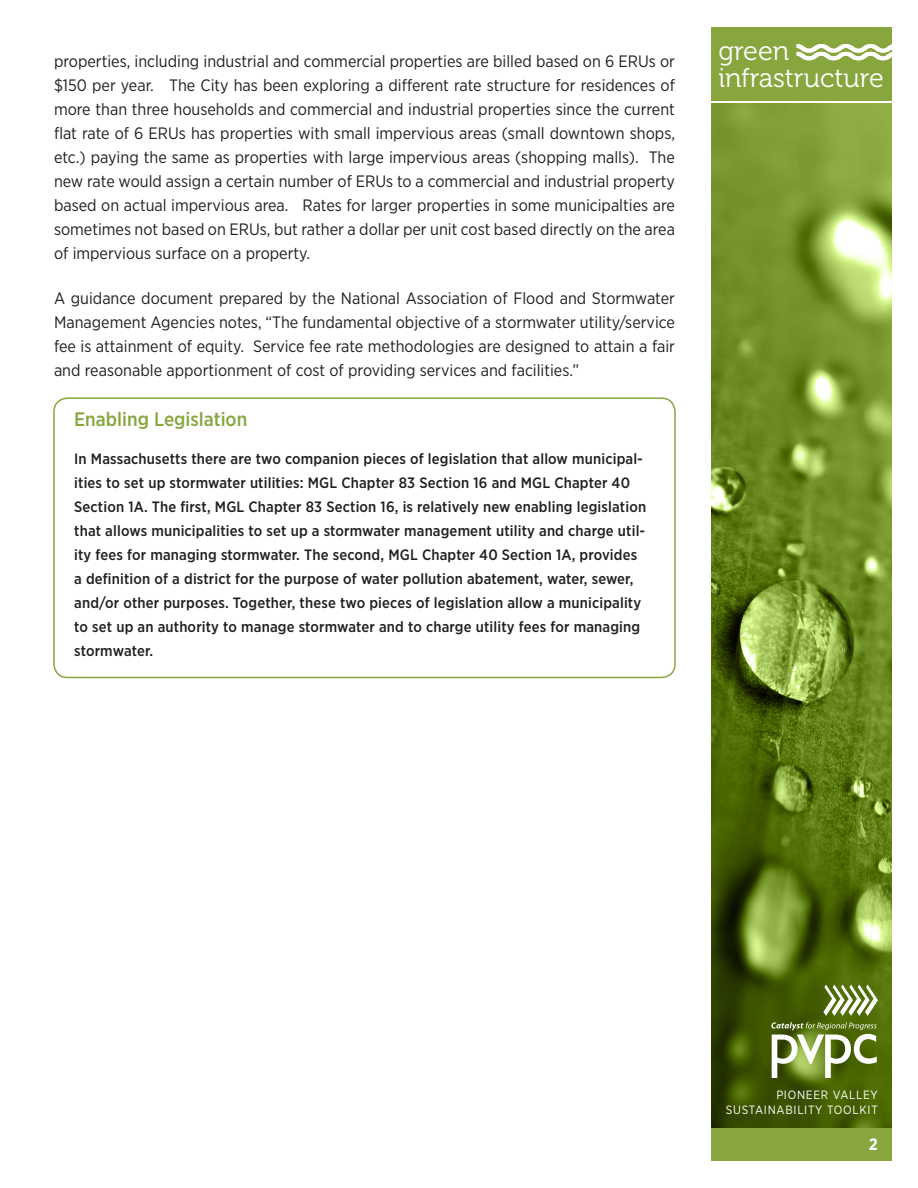
<style>
.page{position:relative;width:918px;height:1188px;background:#fff}
.page>*{position:absolute;margin:0;border:0;box-sizing:border-box;transform-origin:0 0}
.t1{font:27px/26.4px "Museo 300";color:#fff}
.t2{font:500 19.5px "Gotham Narrow";color:#88a63e}
.t3{font:16.5px/24px "Gotham Narrow";color:#231f20;text-align:justify}
.t4{font:700 16.5px "Gotham Narrow";color:#fff}
.t5{font:500 15px/24px "Gotham Narrow";letter-spacing:.01em;color:#231f20}
.t6{font:12px/14.4px "Gotham Narrow";letter-spacing:.06em;color:#fff;text-align:right}
</style>
<div class="page">
<div style="left:711px;top:103px;width:180px;height:1058px;background:#88a63e"></div>
<img style="left:711px;top:103px;width:180px;height:1025px">
<svg style="left:823px;top:985px;width:55px;height:31px;background:#99aa6f"></svg>
<svg style="left:771px;top:1022px;width:106px;height:56px;background:#8a9d5a"></svg>
<div style="left:711px;top:27px;width:180px;height:73px;background:#88a63e"></div>
<svg style="left:797px;top:44px;width:95px;height:17px"></svg>
<div style="left:53px;top:397px;width:623px;height:281px;border:2px solid #88a63e;border-radius:14px"></div>
<p class="t3" style="left:54px;top:49px;width:623px">properties, including industrial and commercial properties are billed based on 6 ERUs or $150 per year. The City has been exploring a different rate structure for residences of more than three households and commercial and industrial properties since the current flat rate of 6 ERUs has properties with small impervious areas (small downtown shops, etc.) paying the same as properties with large impervious areas (shopping malls). The new rate would assign a certain number of ERUs to a commercial and industrial property based on actual impervious area. Rates for larger properties in some municipalties are sometimes not based on ERUs, but rather a dollar per unit cost based directly on the area of impervious surface on a property.</p>
<p class="t3" style="left:54px;top:285px;width:623px">A guidance document prepared by the National Association of Flood and Stormwater Management Agencies notes, “The fundamental objective of a stormwater utility/service fee is attainment of equity. Service fee rate methodologies are designed to attain a fair and reasonable apportionment of cost of providing services and facilities.”</p>
<p class="t2" style="left:74px;top:407px;width:175px">Enabling Legislation</p>
<p class="t5" style="left:74px;top:446px;width:573px">In Massachusetts there are two companion pieces of legislation that allow municipal&shy;ities to set up stormwater utilities: MGL Chapter 83 Section 16 and MGL Chapter 40<br>Section 1A. The first, MGL Chapter 83 Section 16, is relatively new enabling legislation that allows municipalities to set up a stormwater management utility and charge util&shy;ity fees for managing stormwater. The second, MGL Chapter 40 Section 1A, provides a definition of a district for the purpose of water pollution abatement, water, sewer, and/or other purposes. Together, these two pieces of legislation allow a municipality to set up an authority to manage stormwater and to charge utility fees for managing stormwater.</p>
<h1 class="t1" style="left:718px;top:38px;width:167px">green infrastructure</h1>
<p class="t6" style="left:726px;top:1088px;width:154px">PIONEER VALLEY<br>SUSTAINABILITY TOOLKIT</p>
<p class="t4" style="left:869px;top:1134px;width:10px">2</p>
</div>
